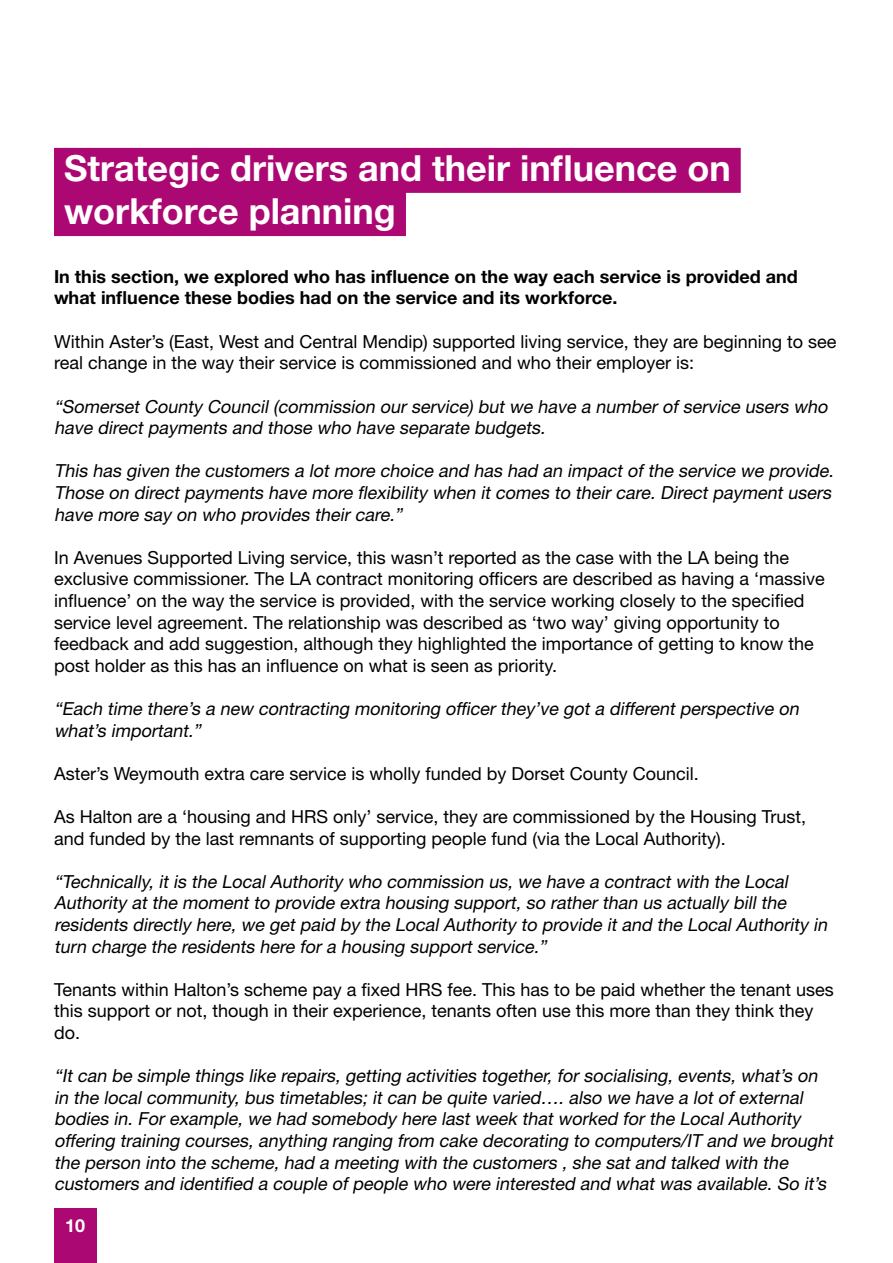
<style>
.page{position:relative;width:893px;height:1263px;background:#fff}
.page>*{position:absolute;margin:0;border:0;box-sizing:border-box;transform-origin:0 0}
.t1{font:700 36px/43.2px "Helvetica Neue LT Std";color:#fff}
.t2{font:italic 18px/21.6px "Helvetica Neue LT Std";color:#000}
.t3{font:18px/21.6px "Helvetica Neue LT Std";color:#000}
.t4{font:700 18px/21.6px "Helvetica Neue LT Std";color:#000}
.t5{font:700 18px "Helvetica Neue LT Std";color:#fff}
</style>
<div class="page">
<div style="left:54px;top:1209px;width:43px;height:54px;background:#ab0873"></div>
<div style="left:54px;top:148px;width:687px;height:45px;background:#ab0873"></div>
<div style="left:54px;top:191px;width:352px;height:45px;background:#ab0873"></div>
<h1 class="t1" style="left:64px;top:146px;width:668px">Strategic drivers and their influence on workforce planning</h1>
<p class="t4" style="left:54px;top:265px;width:745px">In this section, we explored who has influence on the way each service is provided and what influence these bodies had on the service and its workforce.</p>
<p class="t3" style="left:54px;top:330px;width:784px">Within Aster’s (East, West and Central Mendip) supported living service, they are beginning to see real change in the way their service is commissioned and who their employer is:</p>
<p class="t2" style="left:54px;top:395px;width:779px">“Somerset County Council (commission our service) but we have a number of service users who have direct payments and those who have separate budgets.</p>
<p class="t2" style="left:54px;top:460px;width:785px">This has given the customers a lot more choice and has had an impact of the service we provide.<br>Those on direct payments have more flexibility when it comes to their care. Direct payment users have more say on who provides their care.”</p>
<p class="t3" style="left:54px;top:546px;width:772px">In Avenues Supported Living service, this wasn’t reported as the case with the LA being the exclusive commissioner. The LA contract monitoring officers are described as having a ‘massive influence’ on the way the service is provided, with the service working closely to the specified service level agreement. The relationship was described as ‘two way’ giving opportunity to feedback and add suggestion, although they highlighted the importance of getting to know the post holder as this has an influence on what is seen as priority.</p>
<p class="t2" style="left:54px;top:697px;width:750px">“Each time there’s a new contracting monitoring officer they ’ve got a different perspective on what’s important.”</p>
<p class="t3" style="left:54px;top:762px;width:646px">Aster’s Weymouth extra care service is wholly funded by Dorset County Council.</p>
<p class="t3" style="left:54px;top:805px;width:754px">As Halton are a ‘housing and HRS only’ service, they are commissioned by the Housing Trust, and funded by the last remnants of supporting people fund (via the Local Authority).</p>
<p class="t2" style="left:54px;top:870px;width:778px">“Technically, it is the Local Authority who commission us, we have a contract with the Local Authority at the moment to provide extra housing support, so rather than us actually bill the residents directly here, we get paid by the Local Authority to provide it and the Local Authority in turn charge the residents here for a housing support service.”</p>
<p class="t3" style="left:54px;top:978px;width:781px">Tenants within Halton’s scheme pay a fixed HRS fee. This has to be paid whether the tenant uses this support or not, though in their experience, tenants often use this more than they think they do.</p>
<p class="t2" style="left:54px;top:1065px;width:784px">“It can be simple things like repairs, getting activities together, for socialising, events, what’s on in the local community, bus timetables; it can be quite varied…. also we have a lot of external bodies in. For example, we had somebody here last week that worked for the Local Authority offering training courses, anything ranging from cake decorating to computers/IT and we brought the person into the scheme, had a meeting with the customers , she sat and talked with the customers and identified a couple of people who were interested and what was available. So it’s</p>
<p class="t5" style="left:65px;top:1215px;width:22px">10</p>
</div>
